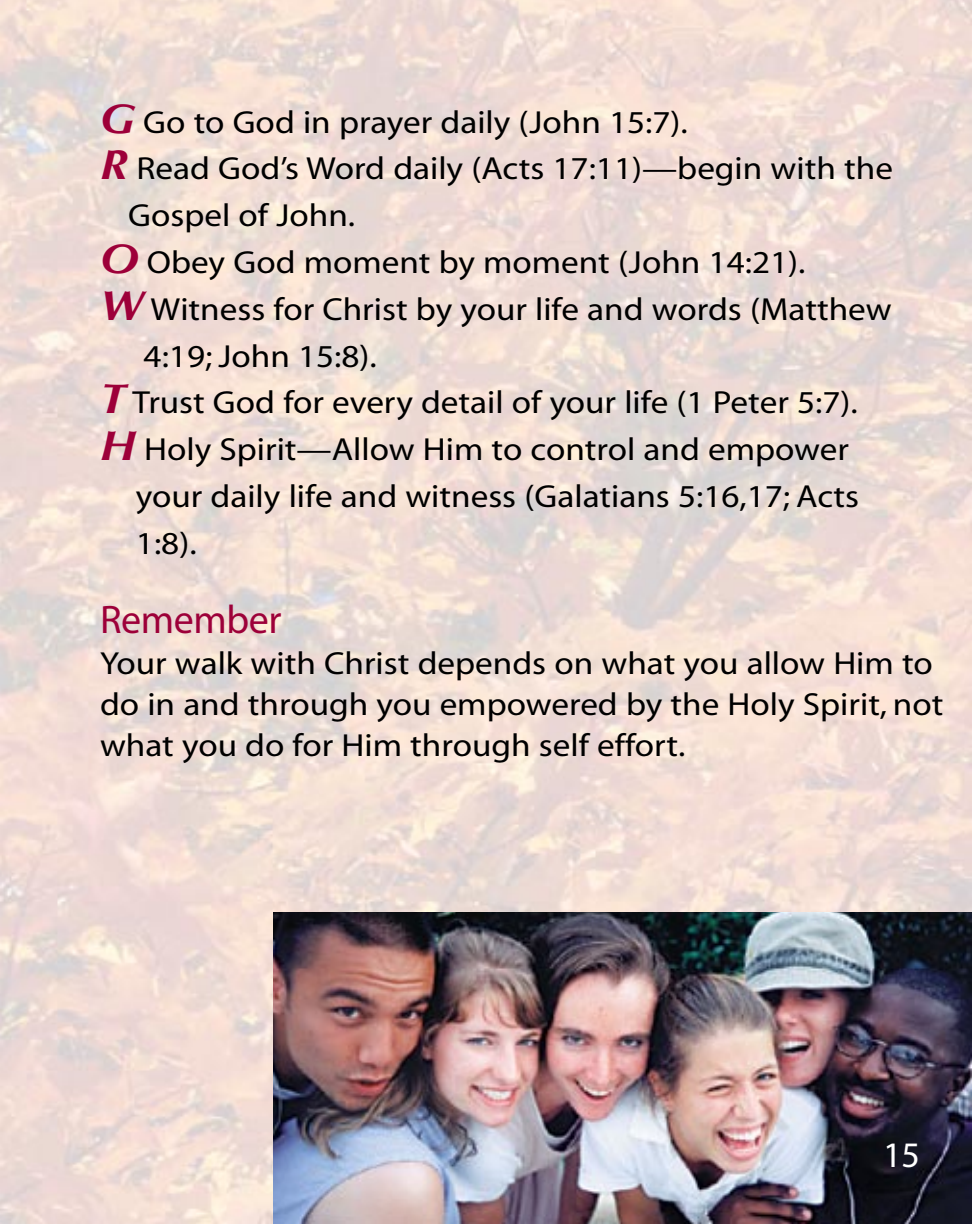
<style>
.page{position:relative;width:972px;height:1224px;background:#fff}
.page>*{position:absolute;margin:0;border:0;box-sizing:border-box;transform-origin:0 0}
.t1{font:40px "Myriad";letter-spacing:-.01em;color:#9d0039}
.t2{font:36px "Myriad";color:#fff}
.t3{font:32px/41.2px "Myriad";color:#000;scale:1.1 1}
.s1{font-family:"Optima";font-weight:700;font-style:italic;font-size:42px;color:#9d0039}
</style>
<div class="page">
<img style="left:0;top:0;width:972px;height:1224px">
<img style="left:274px;top:912px;width:698px;height:312px">
<p class="t3" style="left:100px;top:103px;width:536px"><span class="s1">G</span> Go to God in prayer daily (John 15:7).</p>
<p class="t3" style="left:100px;top:150px;width:722px"><span class="s1">R</span> Read God’s Word daily (Acts 17:11)—begin with the</p>
<p class="t3" style="left:128px;top:196px;width:208px">Gospel of John.</p>
<p class="t3" style="left:100px;top:243px;width:643px"><span class="s1">O</span> Obey God moment by moment (John 14:21).</p>
<p class="t3" style="left:100px;top:290px;width:721px"><span class="s1">W</span> Witness for Christ by your life and words (Matthew</p>
<p class="t3" style="left:144px;top:337px;width:214px">4:19; John 15:8).</p>
<p class="t3" style="left:100px;top:384px;width:690px"><span class="s1">T</span> Trust God for every detail of your life (1 Peter 5:7).</p>
<p class="t3" style="left:100px;top:430px;width:682px"><span class="s1">H</span> Holy Spirit—Allow Him to control and empower</p>
<p class="t3" style="left:136px;top:477px;width:659px">your daily life and witness (Galatians 5:16,17; Acts</p>
<p class="t3" style="left:136px;top:524px;width:57px">1:8).</p>
<p class="t1" style="left:100px;top:599px;width:183px">Remember</p>
<p class="t3" style="left:100px;top:644px;width:768px">Your walk with Christ depends on what you allow Him to do in and through you empowered by the Holy Spirit, not what you do for Him through self effort.</p>
<p class="t2" style="left:883px;top:1137px;width:35px">15</p>
</div>
